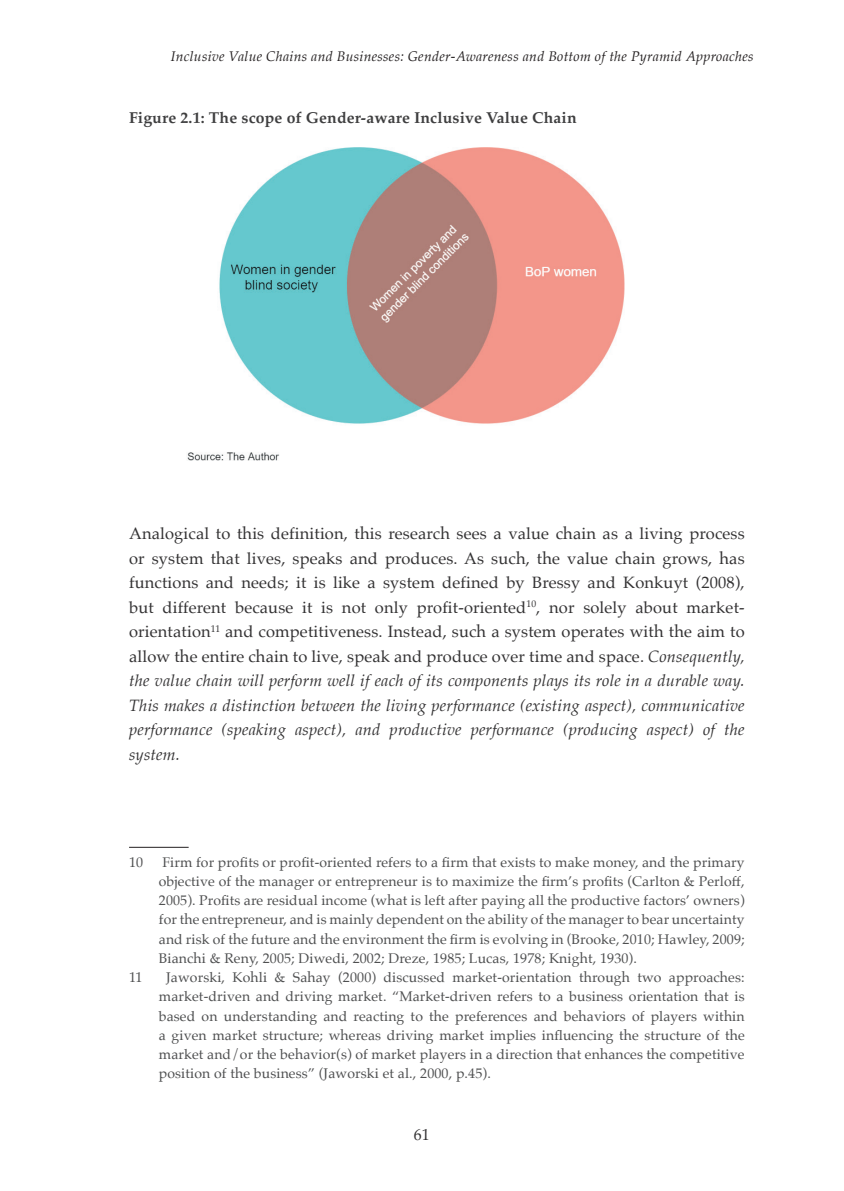
<style>
.page{position:relative;width:844px;height:1191px;background:#fff}
.page>*{position:absolute;margin:0;border:0;box-sizing:border-box;transform-origin:0 0}
.t1{font:16.45px/24.5px "Palatino";letter-spacing:.01em;color:#333233;text-align:justify}
.t2{font:700 15.75px "Palatino";letter-spacing:.01em;color:#3e3e3f}
.t3{font:15.75px "Palatino";color:#333233}
.t4{font:14px/19.2px "Palatino";letter-spacing:.01em;color:#4e4f50;text-align:justify}
.t5{font:italic 14px "Palatino";letter-spacing:.02em;color:#231f20}
.s1{font-style:italic}
</style>
<div class="page">
<img style="left:187px;top:147px;width:437px;height:314px">
<hr style="left:129px;top:847px;width:60px;height:1px;background:#231f20">
<p class="t5" style="left:171px;top:44px;width:584px">Inclusive Value Chains and Businesses: Gender-Awareness and Bottom of the Pyramid Approaches</p>
<p class="t2" style="left:129px;top:104px;width:449px">Figure 2.1: The scope of Gender-aware Inclusive Value Chain</p>
<p class="t1" style="left:129px;top:521px;width:617px">Analogical to this definition, this research sees a value chain as a living process or system that lives, speaks and produces. As such, the value chain grows, has functions and needs; it is like a system defined by Bressy and Konkuyt (2008), but different because it is not only profit-oriented<sup>10</sup>, nor solely about market&shy;orientation<sup>11</sup> and competitiveness. Instead, such a system operates with the aim to allow the entire chain to live, speak and produce over time and space. <span class="s1">Consequently, the value chain will perform well if each of its components plays its role in a durable way.<br>This makes a distinction between the living performance (existing aspect), communicative performance (speaking aspect), and productive performance (producing aspect) of the system.</span></p>
<p class="t4" style="left:129px;top:852px;width:16px">10</p>
<p class="t4" style="left:159px;top:852px;width:587px">Firm for profits or profit-oriented refers to a firm that exists to make money, and the primary objective of the manager or entrepreneur is to maximize the firm’s profits (Carlton &amp; Perloff, 2005). Profits are residual income (what is left after paying all the productive factors’ owners) for the entrepreneur, and is mainly dependent on the ability of the manager to bear uncertainty and risk of the future and the environment the firm is evolving in (Brooke, 2010; Hawley, 2009; Bianchi &amp; Reny, 2005; Diwedi, 2002; Dreze, 1985; Lucas, 1978; Knight, 1930).</p>
<p class="t4" style="left:129px;top:967px;width:15px">11</p>
<p class="t4" style="left:159px;top:967px;width:587px;text-indent:7px">Jaworski, Kohli &amp; Sahay (2000) discussed market-orientation through two approaches: market-driven and driving market. “Market-driven refers to a business orientation that is based on understanding and reacting to the preferences and behaviors of players within a given market structure; whereas driving market implies influencing the structure of the market and/or the behavior(s) of market players in a direction that enhances the competitive position of the business” (Jaworski et al., 2000, p.45).</p>
<p class="t3" style="left:413px;top:1121px;width:17px">61</p>
</div>
